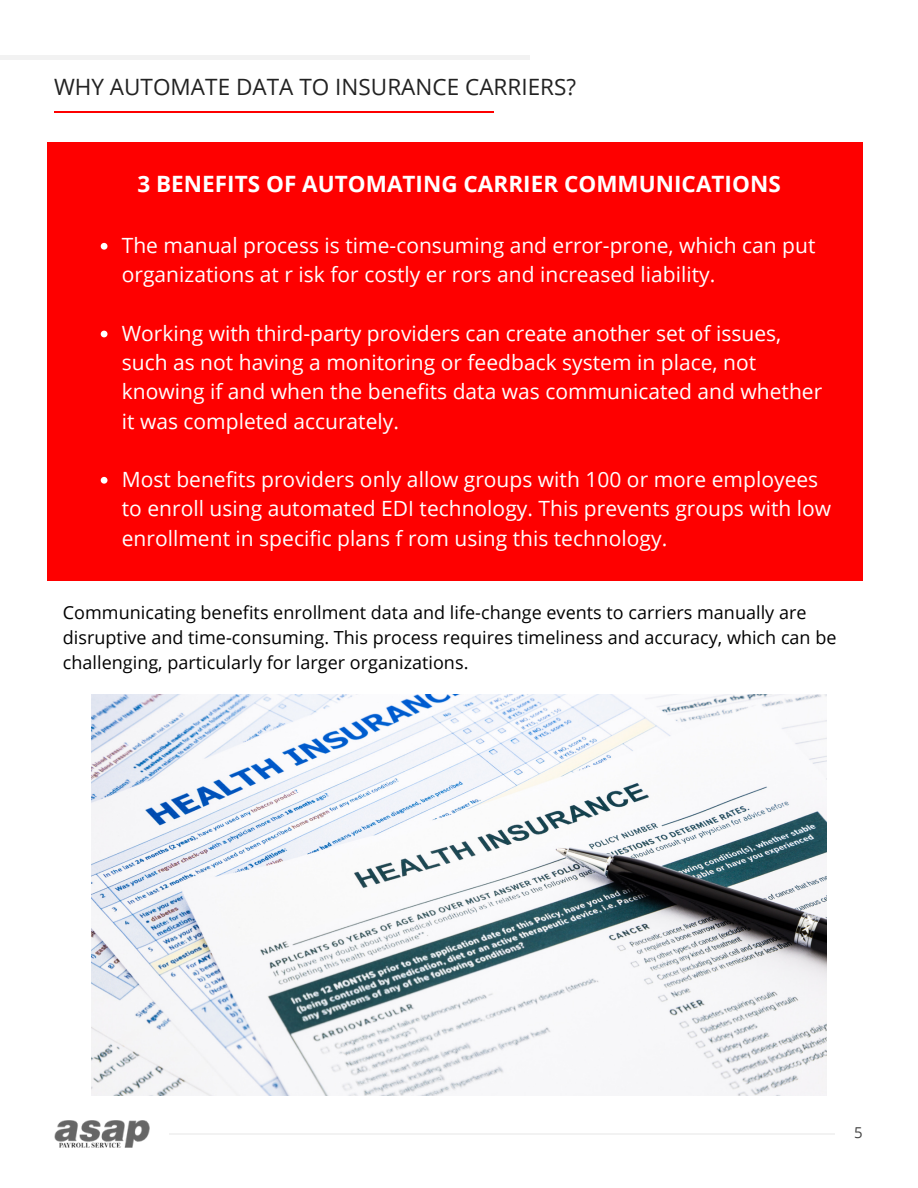
<style>
.page{position:relative;width:918px;height:1188px;background:#fff}
.page>*{position:absolute;margin:0;border:0;box-sizing:border-box;transform-origin:0 0}
.t1{font:700 22.5px "Open Sans";color:#fff}
.t2{font:22.5px "Open Sans";color:#222}
.t3{font:21px/29.2px "Open Sans";color:#fff}
.t4{font:18px/24.8px "Open Sans";color:#000}
.t5{font:15px "Open Sans";color:#444}
</style>
<div class="page">
<img style="left:54px;top:1120px;width:96px;height:28px">
<div style="left:0;top:55px;width:529px;height:5px;background:#f2f2f2"></div>
<hr style="left:54px;top:111px;width:439px;height:1px;background:#fe0000">
<hr style="left:169px;top:1133px;width:666px;height:2px;background:#f2f2f2">
<div style="left:47px;top:142px;width:816px;height:438px;background:#fe0000"></div>
<img style="left:92px;top:694px;width:735px;height:402px">
<svg style="left:101px;top:243px;width:6px;height:7px"></svg>
<svg style="left:101px;top:331px;width:6px;height:6px"></svg>
<svg style="left:101px;top:477px;width:6px;height:7px"></svg>
<p class="t2" style="left:54px;top:71px;width:524px">WHY AUTOMATE DATA TO INSURANCE CARRIERS?</p>
<p class="t1" style="left:137px;top:168px;width:645px">3 BENEFITS OF AUTOMATING CARRIER COMMUNICATIONS</p>
<p class="t3" style="left:122px;top:230px;width:695px">The manual process is time-consuming and error-prone, which can put organizations at r isk for costly er rors and increased liability.</p>
<p class="t3" style="left:122px;top:318px;width:702px">Working with third-party providers can create another set of issues, such as not having a monitoring or feedback system in place, not knowing if and when the benefits data was communicated and whether it was completed accurately.</p>
<p class="t3" style="left:122px;top:464px;width:711px">Most benefits providers only allow groups with 100 or more employees to enroll using automated EDI technology. This prevents groups with low enrollment in specific plans f rom using this technology.</p>
<p class="t4" style="left:63px;top:600px;width:775px">Communicating benefits enrollment data and life-change events to carriers manually are disruptive and time-consuming. This process requires timeliness and accuracy, which can be challenging, particularly for larger organizations.</p>
<p class="t5" style="left:854px;top:1122px;width:10px">5</p>
</div>
